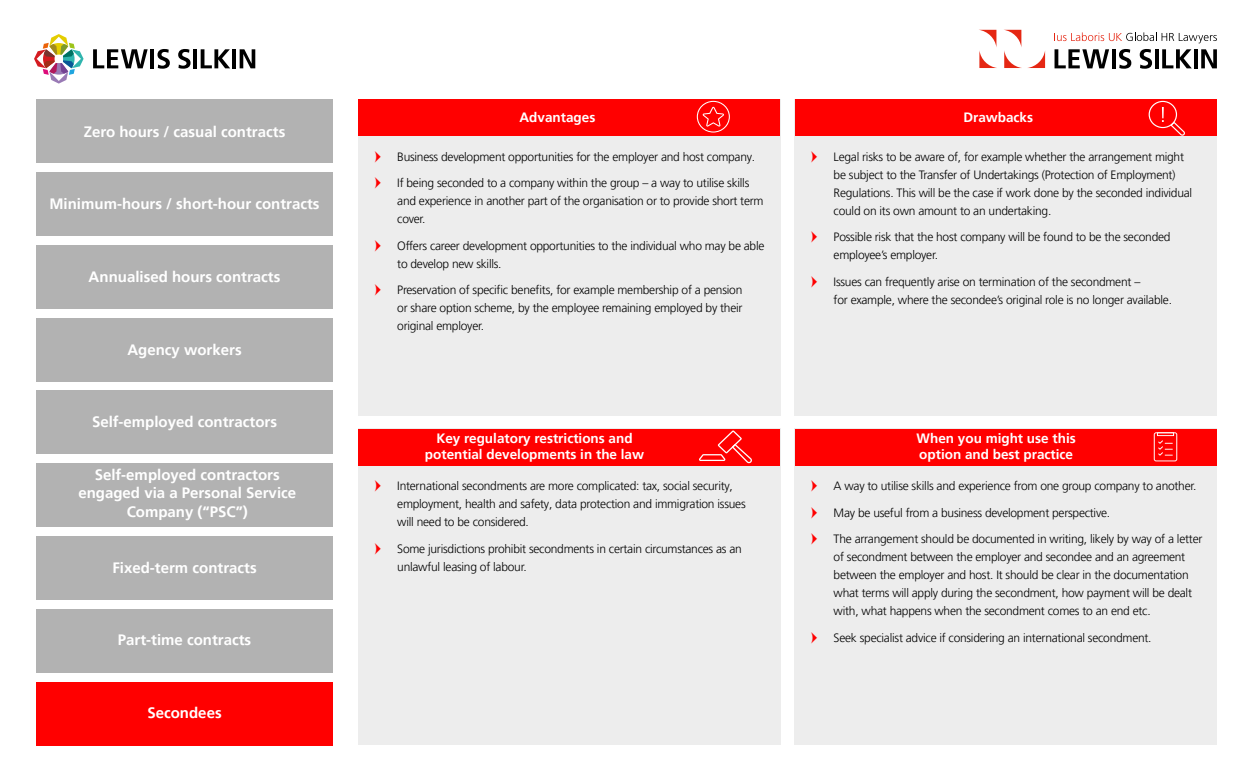
<style>
.page{position:relative;width:1251px;height:779px;background:#fff}
.page>*{position:absolute;margin:0;border:0;box-sizing:border-box;transform-origin:0 0}
.t1{font:700 15px/18px "Frutiger LT Pro";color:#fff;text-align:center}
.t2{font:700 13.5px/16.2px "Frutiger LT Pro";color:#fff;text-align:center}
.t3{font:300 12px/18px "Frutiger LT Pro";letter-spacing:-.02em;color:#000}
</style>
<div class="page">
<svg style="left:34px;top:34px;width:50px;height:50px"></svg>
<svg style="left:93px;top:49px;width:55px;height:19px"></svg>
<hr style="left:150px;top:49px;width:4px;height:19px;background:#000">
<svg style="left:178px;top:49px;width:12px;height:20px"></svg>
<hr style="left:193px;top:49px;width:4px;height:19px;background:#000">
<svg style="left:201px;top:49px;width:29px;height:19px"></svg>
<hr style="left:232px;top:49px;width:4px;height:19px;background:#000">
<svg style="left:239px;top:49px;width:16px;height:19px"></svg>
<svg style="left:157px;top:49px;width:13px;height:20px"></svg>
<svg style="left:979px;top:30px;width:18px;height:38px"></svg>
<svg style="left:1004px;top:30px;width:40px;height:38px"></svg>
<svg style="left:1054px;top:32px;width:162px;height:11px"></svg>
<svg style="left:1054px;top:49px;width:54px;height:19px"></svg>
<svg style="left:1112px;top:49px;width:3px;height:19px"></svg>
<svg style="left:1139px;top:49px;width:12px;height:20px"></svg>
<svg style="left:1155px;top:49px;width:3px;height:19px"></svg>
<svg style="left:1162px;top:49px;width:29px;height:19px"></svg>
<svg style="left:1194px;top:49px;width:3px;height:19px"></svg>
<svg style="left:1201px;top:49px;width:15px;height:19px"></svg>
<svg style="left:1119px;top:49px;width:12px;height:20px"></svg>
<div style="left:358px;top:99px;width:422px;height:316px;background:#ededed"></div>
<div style="left:358px;top:428px;width:422px;height:316px;background:#ededed"></div>
<div style="left:794px;top:99px;width:422px;height:316px;background:#ededed"></div>
<div style="left:794px;top:428px;width:422px;height:316px;background:#ededed"></div>
<div style="left:358px;top:99px;width:421px;height:37px;background:#f00"></div>
<div style="left:358px;top:428px;width:421px;height:37px;background:#f00"></div>
<div style="left:795px;top:99px;width:420px;height:37px;background:#f00"></div>
<div style="left:795px;top:428px;width:420px;height:37px;background:#f00"></div>
<svg style="left:696px;top:101px;width:33px;height:31px"></svg>
<svg style="left:699px;top:430px;width:52px;height:33px"></svg>
<svg style="left:1148px;top:101px;width:36px;height:35px"></svg>
<svg style="left:1153px;top:432px;width:23px;height:29px"></svg>
<div style="left:36px;top:172px;width:296px;height:63px;background:#b2b2b2"></div>
<div style="left:36px;top:99px;width:296px;height:63px;background:#b2b2b2"></div>
<div style="left:36px;top:463px;width:296px;height:63px;background:#b2b2b2"></div>
<div style="left:36px;top:245px;width:296px;height:63px;background:#b2b2b2"></div>
<div style="left:36px;top:536px;width:296px;height:63px;background:#b2b2b2"></div>
<div style="left:36px;top:318px;width:296px;height:63px;background:#b2b2b2"></div>
<div style="left:36px;top:609px;width:296px;height:63px;background:#b2b2b2"></div>
<div style="left:36px;top:391px;width:296px;height:62px;background:#b2b2b2"></div>
<div style="left:36px;top:682px;width:296px;height:63px;background:#f00"></div>
<p class="t1" style="left:84px;top:122px;width:203px">Zero hours / casual contracts</p>
<p class="t1" style="left:49px;top:195px;width:271px">Minimum-hours / short-hour contracts</p>
<p class="t1" style="left:89px;top:267px;width:193px">Annualised hours contracts</p>
<p class="t1" style="left:127px;top:340px;width:116px">Agency workers</p>
<p class="t1" style="left:92px;top:413px;width:186px">Self-employed contractors</p>
<p class="t1" style="left:78px;top:466px;width:219px">Self-employed contractors engaged via a Personal Service<br>Company (“PSC”)</p>
<p class="t1" style="left:112px;top:558px;width:146px">Fixed-term contracts</p>
<p class="t1" style="left:118px;top:630px;width:135px">Part-time contracts</p>
<p class="t1" style="left:147px;top:703px;width:76px">Secondees</p>
<p class="t2" style="left:519px;top:109px;width:77px">Advantages</p>
<p class="t2" style="left:963px;top:109px;width:71px">Drawbacks</p>
<p class="t3" style="left:397px;top:147px;width:359px">Business development opportunities for the employer and host company.</p>
<p class="t3" style="left:397px;top:174px;width:368px">If being seconded to a company within the group – a way to utilise skills and experience in another part of the organisation or to provide short term cover.</p>
<p class="t3" style="left:397px;top:236px;width:368px">Offers career development opportunities to the individual who may be able to develop new skills.</p>
<p class="t3" style="left:397px;top:281px;width:347px;text-align:justify">Preservation of specific benefits, for example membership of a pension or share option scheme, by the employee remaining employed by their original employer.</p>
<p class="t3" style="left:833px;top:147px;width:360px">Legal risks to be aware of, for example whether the arrangement might be subject to the Transfer of Undertakings (Protection of Employment)<br>Regulations. This will be the case if work done by the seconded individual could on its own amount to an undertaking.</p>
<p class="t3" style="left:833px;top:228px;width:338px">Possible risk that the host company will be found to be the seconded employee’s employer.</p>
<p class="t3" style="left:833px;top:272px;width:340px">Issues can frequently arise on termination of the secondment –<br>for example, where the secondee’s original role is no longer available.</p>
<p class="t2" style="left:425px;top:429px;width:221px">Key regulatory restrictions and potential developments in the law</p>
<p class="t3" style="left:397px;top:476px;width:350px">International secondments are more complicated: tax, social security, employment, health and safety, data protection and immigration issues will need to be considered.</p>
<p class="t3" style="left:397px;top:539px;width:346px">Some jurisdictions prohibit secondments in certain circumstances as an unlawful leasing of labour.</p>
<p class="t2" style="left:916px;top:429px;width:161px;text-align:left">When you might use this option and best practice</p>
<p class="t3" style="left:833px;top:476px;width:364px">A way to utilise skills and experience from one group company to another.</p>
<p class="t3" style="left:833px;top:503px;width:278px">May be useful from a business development perspective.</p>
<p class="t3" style="left:833px;top:529px;width:370px">The arrangement should be documented in writing, likely by way of a letter of secondment between the employer and secondee and an agreement between the employer and host. It should be clear in the documentation what terms will apply during the secondment, how payment will be dealt with, what happens when the secondment comes to an end etc.</p>
<p class="t3" style="left:833px;top:628px;width:319px">Seek specialist advice if considering an international secondment.</p>
</div>
